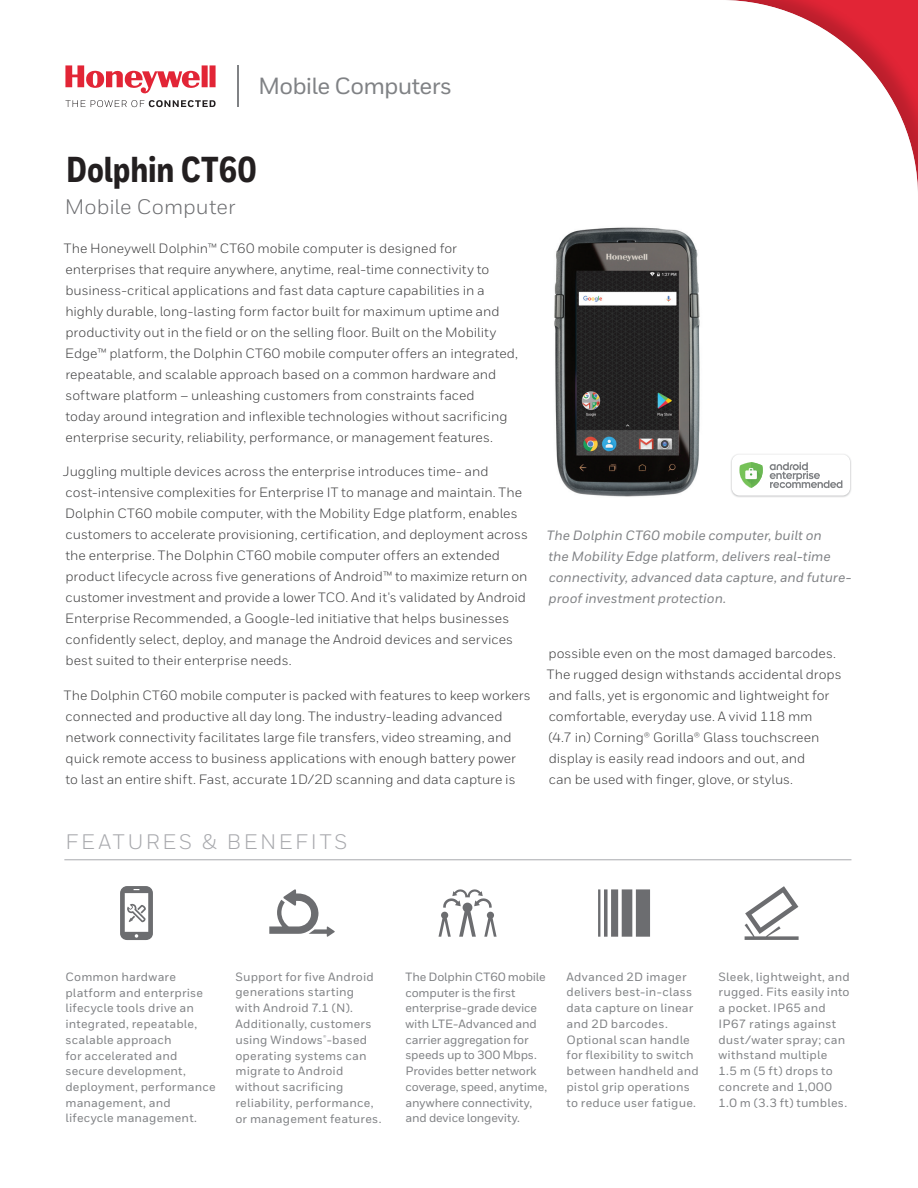
<style>
.page{position:relative;width:918px;height:1188px;background:#fff}
.page>*{position:absolute;margin:0;border:0;box-sizing:border-box;transform-origin:0 0}
.t1{font:800 36px "Honeywell Cond";letter-spacing:-.005em;color:#231f20}
.t2{font:500 23.4px "Honeywell Sans";letter-spacing:-.03em;color:#808285}
.t3{font:21px "Honeywell Sans";letter-spacing:.13em;color:#a8a9ad}
.t4{font:21px "Honeywell Sans";color:#6c6d70}
.t5{font:13.5px/21px "Honeywell Sans";color:#3e3e3f}
.t6{font:italic 500 13.5px/21px "Honeywell Sans";color:#808285}
.t7{font:500 12px/15.8px "Honeywell Sans";letter-spacing:.015em;color:#808285}
.t8{font:500 12px/15.8px "Honeywell Sans";letter-spacing:-.01em;color:#808285}
</style>
<div class="page">
<hr style="left:237px;top:65px;width:2px;height:42px;background:#808285">
<svg style="left:65px;top:65px;width:151px;height:29px"></svg>
<svg style="left:65px;top:100px;width:151px;height:7px"></svg>
<img style="left:554px;top:227px;width:146px;height:270px">
<img style="left:731px;top:454px;width:120px;height:43px">
<div style="left:732px;top:454px;width:118px;height:42px;background:#fff;border-radius:8px"></div>
<svg style="left:739px;top:462px;width:24px;height:26px"></svg>
<svg style="left:770px;top:462px;width:72px;height:26px"></svg>
<hr style="left:64px;top:859px;width:787px;height:1px;background:#a8a9ad">
<svg style="left:120px;top:886px;width:33px;height:54px"></svg>
<svg style="left:269px;top:889px;width:66px;height:48px"></svg>
<svg style="left:439px;top:889px;width:58px;height:48px"></svg>
<svg style="left:598px;top:889px;width:52px;height:48px"></svg>
<svg style="left:745px;top:886px;width:54px;height:54px"></svg>
<h2 class="t2" style="left:258px;top:72px;width:196px">Mobile Computers</h2>
<h1 class="t1" style="left:66px;top:147px;width:192px">Dolphin CT60</h1>
<h3 class="t4" style="left:65px;top:194px;width:172px">Mobile Computer</h3>
<p class="t5" style="left:64px;top:238px;width:456px">The Honeywell Dolphin™ CT60 mobile computer is designed for enterprises that require anywhere, anytime, real-time connectivity to business-critical applications and fast data capture capabilities in a highly durable, long-lasting form factor built for maximum uptime and productivity out in the field or on the selling floor. Built on the Mobility Edge™ platform, the Dolphin CT60 mobile computer offers an integrated, repeatable, and scalable approach based on a common hardware and software platform – unleashing customers from constraints faced<br>today around integration and inflexible technologies without sacrificing enterprise security, reliability, performance, or management features.</p>
<p class="t5" style="left:63px;top:461px;width:466px">Juggling multiple devices across the enterprise introduces time- and cost-intensive complexities for Enterprise IT to manage and maintain. The Dolphin CT60 mobile computer, with the Mobility Edge platform, enables customers to accelerate provisioning, certification, and deployment across the enterprise. The Dolphin CT60 mobile computer offers an extended product lifecycle across five generations of Android™ to maximize return on customer investment and provide a lower TCO. And it's validated by Android Enterprise Recommended, a Google-led initiative that helps businesses confidently select, deploy, and manage the Android devices and services best suited to their enterprise needs.</p>
<p class="t5" style="left:64px;top:685px;width:468px">The Dolphin CT60 mobile computer is packed with features to keep workers connected and productive all day long. The industry-leading advanced network connectivity facilitates large file transfers, video streaming, and quick remote access to business applications with enough battery power<br>to last an entire shift. Fast, accurate 1D/2D scanning and data capture is</p>
<p class="t6" style="left:547px;top:525px;width:306px">The Dolphin CT60 mobile computer, built on<br>the Mobility Edge platform, delivers real-time connectivity, advanced data capture, and future&shy;proof investment protection.</p>
<p class="t5" style="left:547px;top:643px;width:296px">possible even on the most damaged barcodes.<br>The rugged design withstands accidental drops and falls, yet is ergonomic and lightweight for comfortable, everyday use. A vivid 118 mm<br>(4.7 in) Corning® Gorilla® Glass touchscreen display is easily read indoors and out, and<br>can be used with finger, glove, or stylus.</p>
<h3 class="t3" style="left:65px;top:830px;width:284px">FEATURES &amp; BENEFITS</h3>
<p class="t7" style="left:65px;top:969px;width:152px">Common hardware platform and enterprise lifecycle tools drive an integrated, repeatable, scalable approach<br>for accelerated and secure development, deployment, performance management, and lifecycle management.</p>
<p class="t7" style="left:235px;top:969px;width:148px">Support for five Android generations starting with Android 7.1 (N).<br>Additionally, customers using Windows<sup>®</sup>-based operating systems can migrate to Android without sacrificing reliability, performance, or management features.</p>
<p class="t8" style="left:405px;top:969px;width:143px">The Dolphin CT60 mobile computer is the first enterprise-grade device with LTE-Advanced and carrier aggregation for speeds up to 300 Mbps.<br>Provides better network coverage, speed, anytime, anywhere connectivity, and device longevity.</p>
<p class="t7" style="left:567px;top:969px;width:134px">Advanced 2D imager delivers best-in-class data capture on linear and 2D barcodes.<br>Optional scan handle for flexibility to switch between handheld and pistol grip operations to reduce user fatigue.</p>
<p class="t7" style="left:719px;top:969px;width:133px">Sleek, lightweight, and rugged. Fits easily into a pocket. IP65 and<br>IP67 ratings against dust/water spray; can withstand multiple<br>1.5 m (5 ft) drops to concrete and 1,000<br>1.0 m (3.3 ft) tumbles.</p>
</div>
